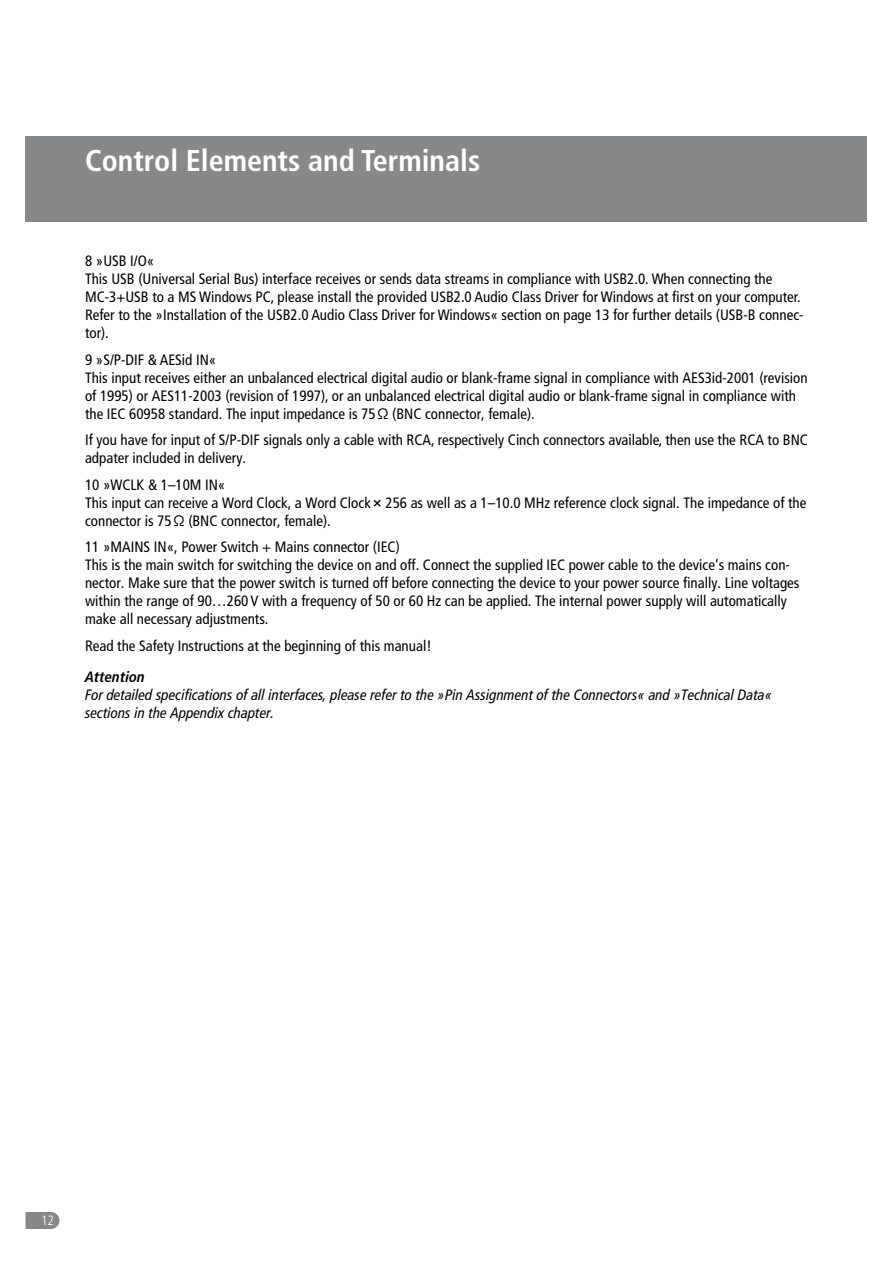
<style>
.page{position:relative;width:893px;height:1263px;background:#fff}
.page>*{position:absolute;margin:0;border:0;box-sizing:border-box;transform-origin:0 0}
.t1{font:700 condensed 30px "Frutiger LT Pro";color:#fff}
.t2{font:condensed 15px/18px "Frutiger LT Pro";color:#000}
.t3{font:italic condensed 15px/18px "Frutiger LT Pro";color:#000}
.t4{font:italic 700 condensed 15px "Frutiger LT Pro";color:#000}
.t5{font:300 condensed 13.5px "Frutiger LT Pro";color:#fff}
.s1{font-weight:700}
</style>
<div class="page">
<div style="left:26px;top:136px;width:841px;height:86px;background:#87888a"></div>
<svg style="left:26px;top:1212px;width:34px;height:17px"></svg>
<h1 class="t1" style="left:85px;top:143px;width:397px">Control Elements and Terminals</h1>
<p class="t2" style="left:85px;top:252px;width:720px">8 »USB I/O«<br>This USB (Universal Serial Bus) interface receives or sends data streams in compliance with USB2.0. When connecting the MC-3+USB to a MS Windows PC, please install the provided USB2.0 Audio Class Driver for Windows at first on your computer.<br>Refer to the »Installation of the USB2.0 Audio Class Driver for Windows« section on page 13 for further details (USB-B connec&shy;tor).</p>
<p class="t2" style="left:85px;top:351px;width:724px">9 »S/P-DIF &amp; AESid IN«<br>This input receives either an unbalanced electrical digital audio or blank-frame signal in compliance with AES3id-2001 (revision of 1995) or AES11-2003 (revision of 1997), or an unbalanced electrical digital audio or blank-frame signal in compliance with the IEC 60958 standard. The input impedance is 75Ω (BNC connector, female).</p>
<p class="t2" style="left:85px;top:431px;width:724px">If you have for input of S/P-DIF signals only a cable with RCA, respectively Cinch connectors available, then use the RCA to BNC adpater included in delivery.</p>
<p class="t2" style="left:85px;top:476px;width:723px">10 »WCLK &amp; 1–10M IN«<br>This input can receive a Word Clock, a Word Clock<span class="s1">×</span> 256 as well as a 1–10.0 MHz reference clock signal. The impedance of the connector is 75Ω (BNC connector, female).</p>
<p class="t2" style="left:85px;top:538px;width:716px">11 »MAINS IN«, Power Switch + Mains connector (IEC)<br>This is the main switch for switching the device on and off. Connect the supplied IEC power cable to the device‘s mains con&shy;nector. Make sure that the power switch is turned off before connecting the device to your power source finally. Line voltages within the range of 90…260V with a frequency of 50 or 60 Hz can be applied. The internal power supply will automatically make all necessary adjustments.</p>
<p class="t2" style="left:85px;top:637px;width:348px">Read the Safety Instructions at the beginning of this manual!</p>
<p class="t4" style="left:85px;top:668px;width:62px">Attention</p>
<p class="t3" style="left:85px;top:686px;width:689px">For detailed specifications of all interfaces, please refer to the »Pin Assignment of the Connectors« and »Technical Data« sections in the Appendix chapter.</p>
<p class="t5" style="left:41px;top:1212px;width:14px">12</p>
</div>
